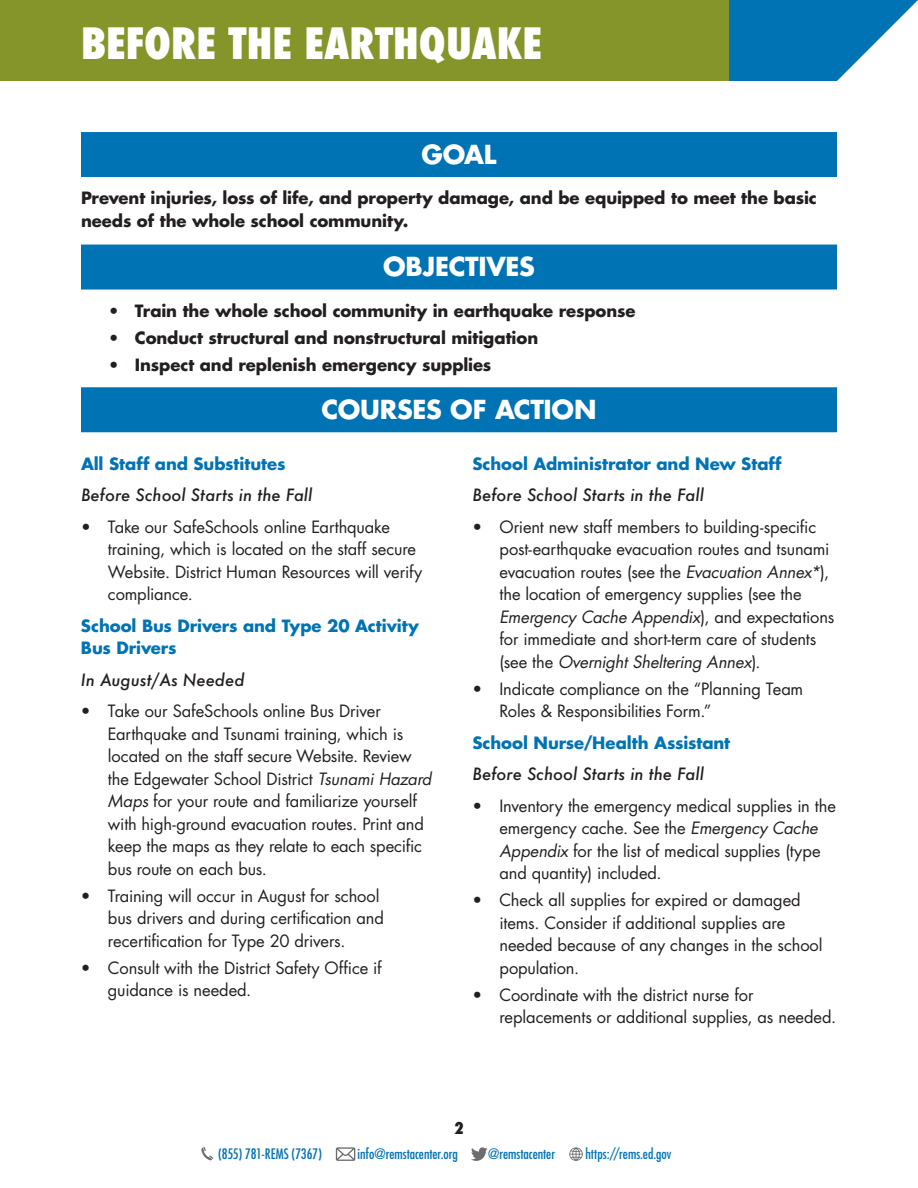
<style>
.page{position:relative;width:918px;height:1188px;background:#fff}
.page>*{position:absolute;margin:0;border:0;box-sizing:border-box;transform-origin:0 0}
.t1{font:800 condensed 42px "Futura";color:#fff}
.t2{font:700 25.5px "Futura Std";letter-spacing:-.01em;color:#fff}
.t3{font:800 18px "Futura PT Cond";color:#231f20}
.t4{font:16.5px/22.5px "Futura Std";letter-spacing:-.01em;color:#231f20}
.t5{font:700 16.5px/22.5px "Futura Std";letter-spacing:-.005em;color:#231f20}
.t6{font:700 16.5px/22.5px "Futura Std";letter-spacing:-.005em;color:#0073b4}
.t7{font:italic 500 16.5px "Futura";color:#231f20}
.t8{font:italic 16.5px "Futura Std";letter-spacing:-.01em;color:#231f20}
.t9{font:condensed 14.1px "Futura Std";color:#0073b4}
.s1{font-style:italic}
.s2{font-style:normal}
</style>
<div class="page">
<svg style="left:336px;top:1147px;width:19px;height:14px"></svg>
<svg style="left:471px;top:1147px;width:17px;height:14px"></svg>
<svg style="left:569px;top:1147px;width:14px;height:14px"></svg>
<svg style="left:201px;top:1147px;width:12px;height:13px"></svg>
<svg style="left:729px;top:0;width:189px;height:81px"></svg>
<div style="left:81px;top:132px;width:756px;height:45px;background:#0073b4"></div>
<div style="left:81px;top:245px;width:756px;height:45px;background:#0073b4"></div>
<div style="left:0;top:0;width:729px;height:81px;background:#859529"></div>
<div style="left:81px;top:387px;width:756px;height:45px;background:#0073b4"></div>
<h2 class="t1" style="left:81px;top:14px;width:463px">BEFORE THE EARTHQUAKE</h2>
<h3 class="t2" style="left:421px;top:137px;width:77px">GOAL</h3>
<p class="t5" style="left:81px;top:186px;width:737px">Prevent injuries, loss of life, and property damage, and be equipped to meet the basic needs of the whole school community</p>
<h3 class="t2" style="left:383px;top:250px;width:153px">OBJECTIVES</h3>
<p class="t5" style="left:108px;top:299px;width:529px">• Train the whole school community in earthquake response</p>
<p class="t5" style="left:108px;top:326px;width:432px">• Conduct structural and nonstructural mitigation</p>
<p class="t5" style="left:108px;top:353px;width:385px">• Inspect and replenish emergency supplies</p>
<h3 class="t2" style="left:321px;top:392px;width:277px">COURSES OF ACTION</h3>
<h4 class="t6" style="left:81px;top:452px;width:206px">All Staff and Substitutes</h4>
<p class="t7" style="left:81px;top:484px;width:233px">Before School Starts in the Fall</p>
<p class="t4" style="left:108px;top:516px;width:316px;text-indent:-27px">• Take our SafeSchools online Earthquake training, which is located on the staff secure Website. District Human Resources will verify compliance.</p>
<h4 class="t6" style="left:81px;top:614px;width:340px">School Bus Drivers and Type 20 Activity<br>Bus Drivers</h4>
<p class="t7" style="left:81px;top:668px;width:165px">In August/As Needed</p>
<p class="t4" style="left:108px;top:700px;width:325px;text-indent:-27px">• Take our SafeSchools online Bus Driver Earthquake and Tsunami training, which is located on the staff secure Website. Review the Edgewater School District <span class="s1">Tsunami Hazard Maps</span> for your route and familiarize yourself with high-ground evacuation routes. Print and keep the maps as they relate to each specific bus route on each bus.</p>
<p class="t4" style="left:108px;top:885px;width:277px;text-indent:-27px">• Training will occur in August for school bus drivers and during certification and recertification for Type 20 drivers.</p>
<p class="t4" style="left:108px;top:957px;width:275px;text-indent:-27px">• Consult with the District Safety Office if guidance is needed.</p>
<h4 class="t6" style="left:472px;top:452px;width:311px">School Administrator and New Staff</h4>
<p class="t7" style="left:472px;top:484px;width:233px">Before School Starts in the Fall</p>
<p class="t4" style="left:499px;top:516px;width:336px;text-indent:-27px">• Orient new staff members to building-specific post-earthquake evacuation routes and tsunami evacuation routes (see the <span class="s1">Evacuation Annex*</span>), the location of emergency supplies (see the <span class="s1">Emergency Cache Appendix</span>), and expectations for immediate and short-term care of students</p>
<p class="t8" style="left:499px;top:651px;width:263px"><span class="s2">(see the</span> Overnight Sheltering Annex<span class="s2">).</span></p>
<p class="t4" style="left:499px;top:678px;width:305px;text-indent:-27px">• Indicate compliance on the “Planning Team<br>Roles &amp; Responsibilities Form.”</p>
<h4 class="t6" style="left:472px;top:731px;width:259px">School Nurse/Health Assistant</h4>
<p class="t7" style="left:472px;top:763px;width:233px">Before School Starts in the Fall</p>
<p class="t4" style="left:499px;top:795px;width:338px;text-indent:-27px">• Inventory the emergency medical supplies in the emergency cache. See the <span class="s1">Emergency Cache Appendix</span> for the list of medical supplies (type and quantity) included.</p>
<p class="t4" style="left:499px;top:889px;width:325px;text-indent:-27px">• Check all supplies for expired or damaged items. Consider if additional supplies are needed because of any changes in the school population.</p>
<p class="t4" style="left:499px;top:984px;width:338px;text-indent:-27px">• Coordinate with the district nurse for replacements or additional supplies, as needed.</p>
<p class="t3" style="left:454px;top:1118px;width:11px">2</p>
<p class="t9" style="left:218px;top:1146px;width:105px">(855) 781-REMS (7367)</p>
<p class="t9" style="left:358px;top:1146px;width:102px">info@remstacenter.org</p>
<p class="t9" style="left:488px;top:1146px;width:69px">@remstacenter</p>
<p class="t9" style="left:585px;top:1146px;width:88px">https://rems.ed.gov</p>
</div>
